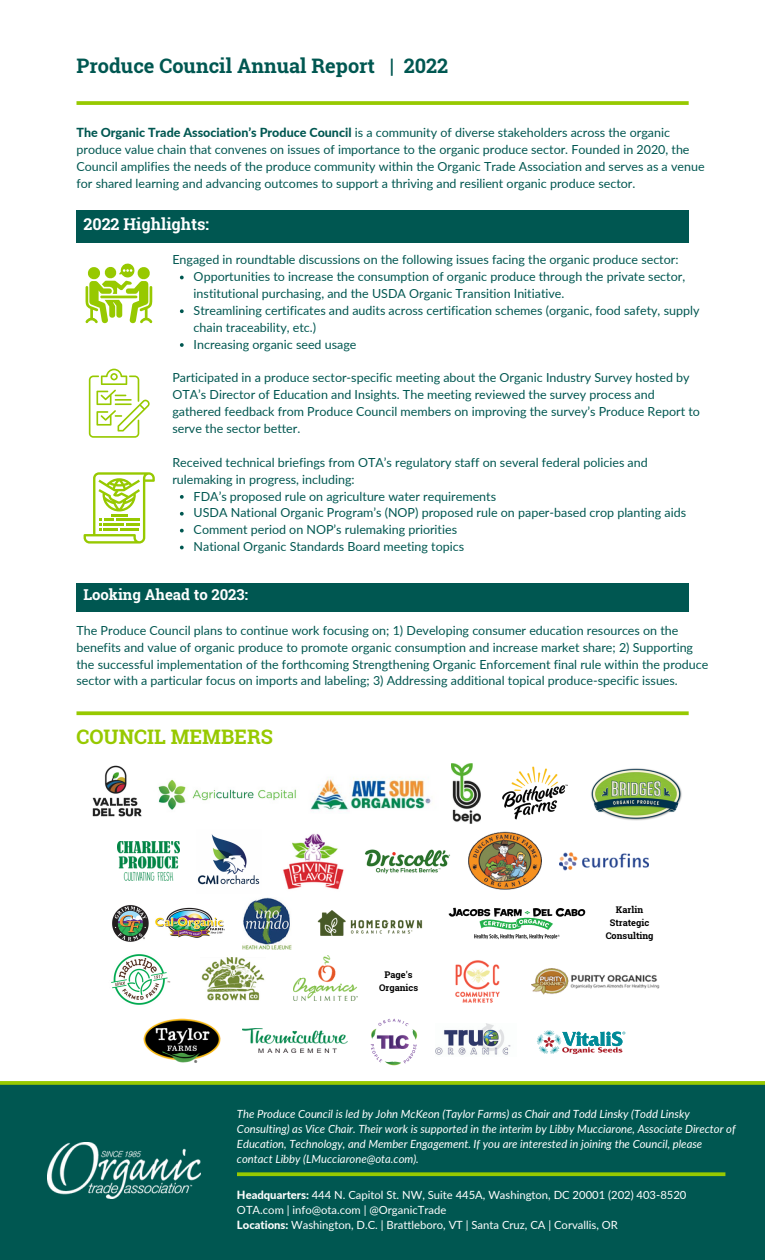
<style>
.page{position:relative;width:765px;height:1260px;background:#fff}
.page>*{position:absolute;margin:0;border:0;box-sizing:border-box;transform-origin:0 0}
.t1{font:700 20px "Roboto Slab";color:#005751}
.t2{font:700 20px "Roboto Slab";color:#97c900}
.t3{font:700 16.25px "Roboto Slab";color:#fff}
.t4{font:700 15px "Roboto Slab";color:#fff}
.t5{font:12.5px/16.9px "Lato";color:#005751}
.t6{font:italic 11.25px/15px "Lato";color:#fff}
.t7{font:11.25px/15px "Lato";color:#fff}
.t8{font:700 9.25px/12.8px "Roboto Slab";color:#000;text-align:center}
.s1{font-weight:800}
</style>
<div class="page">
<svg style="left:76px;top:101px;width:613px;height:4px;background:#9dcc0f"></svg>
<div style="left:76px;top:211px;width:612px;height:31px;background:#005751"></div>
<div style="left:76px;top:583px;width:612px;height:28px;background:#005751"></div>
<div style="left:0;top:1083px;width:765px;height:177px;background:#005751"></div>
<svg style="left:76px;top:711px;width:613px;height:4px;background:#a0ce18"></svg>
<img style="left:47px;top:1143px;width:154px;height:55px">
<svg style="left:237px;top:1172px;width:488px;height:4px;background:#89be07"></svg>
<img style="left:117px;top:842px;width:62px;height:38px">
<img style="left:197px;top:834px;width:63px;height:51px">
<img style="left:283px;top:833px;width:61px;height:57px">
<img style="left:365px;top:849px;width:85px;height:25px">
<img style="left:469px;top:831px;width:73px;height:59px">
<img style="left:560px;top:852px;width:89px;height:19px">
<img style="left:112px;top:905px;width:112px;height:37px">
<img style="left:242px;top:897px;width:50px;height:52px">
<img style="left:317px;top:910px;width:106px;height:26px">
<img style="left:448px;top:907px;width:138px;height:33px">
<img style="left:143px;top:1018px;width:78px;height:45px">
<img style="left:242px;top:1028px;width:105px;height:24px">
<img style="left:436px;top:1024px;width:75px;height:31px">
<svg style="left:537px;top:1030px;width:88px;height:24px"></svg>
<img style="left:370px;top:1018px;width:48px;height:48px">
<svg style="left:0;top:1081px;width:765px;height:4px;background:#91c407"></svg>
<img style="left:111px;top:954px;width:60px;height:51px">
<img style="left:201px;top:957px;width:64px;height:43px">
<img style="left:455px;top:960px;width:45px;height:43px">
<img style="left:532px;top:968px;width:127px;height:27px">
<img style="left:293px;top:955px;width:64px;height:45px">
<img style="left:92px;top:765px;width:50px;height:52px">
<img style="left:158px;top:779px;width:138px;height:31px">
<img style="left:310px;top:777px;width:121px;height:34px">
<img style="left:452px;top:763px;width:29px;height:60px">
<img style="left:591px;top:768px;width:91px;height:52px">
<img style="left:502px;top:766px;width:66px;height:54px">
<svg style="left:85px;top:263px;width:67px;height:61px"></svg>
<svg style="left:89px;top:369px;width:61px;height:69px"></svg>
<svg style="left:84px;top:472px;width:71px;height:72px"></svg>
<svg style="left:180px;top:276px;width:4px;height:3px"></svg>
<svg style="left:180px;top:309px;width:4px;height:4px"></svg>
<svg style="left:180px;top:343px;width:4px;height:4px"></svg>
<svg style="left:180px;top:495px;width:4px;height:4px"></svg>
<svg style="left:180px;top:512px;width:4px;height:4px"></svg>
<svg style="left:180px;top:529px;width:4px;height:3px"></svg>
<svg style="left:180px;top:546px;width:4px;height:3px"></svg>
<h1 class="t1" style="left:76px;top:52px;width:373px">Produce Council Annual Report | 2022</h1>
<p class="t5" style="left:76px;top:124px;width:630px"><span class="s1">The Organic Trade Association’s Produce Council</span> is a community of diverse stakeholders across the organic produce value chain that convenes on issues of importance to the organic produce sector. Founded in 2020, the Council amplifies the needs of the produce community within the Organic Trade Association and serves as a venue for shared learning and advancing outcomes to support a thriving and resilient organic produce sector.</p>
<h2 class="t3" style="left:83px;top:213px;width:127px">2022 Highlights:</h2>
<p class="t5" style="left:194px;top:268px;width:507px">Opportunities to increase the consumption of organic produce through the private sector, institutional purchasing, and the USDA Organic Transition Initiative.<br>Streamlining certificates and audits across certification schemes (organic, food safety, supply chain traceability, etc.)<br>Increasing organic seed usage</p>
<p class="t5" style="left:172px;top:251px;width:508px">Engaged in roundtable discussions on the following issues facing the organic produce sector:</p>
<p class="t5" style="left:172px;top:369px;width:529px">Participated in a produce sector-specific meeting about the Organic Industry Survey hosted by OTA’s Director of Education and Insights. The meeting reviewed the survey process and gathered feedback from Produce Council members on improving the survey’s Produce Report to serve the sector better.</p>
<p class="t5" style="left:172px;top:454px;width:477px">Received technical briefings from OTA’s regulatory staff on several federal policies and rulemaking in progress, including:</p>
<p class="t5" style="left:194px;top:487px;width:494px">FDA’s proposed rule on agriculture water requirements<br>USDA National Organic Program’s (NOP) proposed rule on paper-based crop planting aids Comment period on NOP’s rulemaking priorities<br>National Organic Standards Board meeting topics</p>
<p class="t4" style="left:83px;top:585px;width:166px">Looking Ahead to 2023:</p>
<p class="t5" style="left:76px;top:622px;width:633px">The Produce Council plans to continue work focusing on; 1) Developing consumer education resources on the benefits and value of organic produce to promote organic consumption and increase market share; 2) Supporting the successful implementation of the forthcoming Strengthening Organic Enforcement final rule within the produce sector with a particular focus on imports and labeling; 3) Addressing additional topical produce-specific issues.</p>
<h1 class="t2" style="left:76px;top:723px;width:198px">COUNCIL MEMBERS</h1>
<p class="t8" style="left:379px;top:968px;width:41px">Page's<br>Organics</p>
<p class="t8" style="left:606px;top:903px;width:49px">Karlin<br>Strategic<br>Consulting</p>
<p class="t6" style="left:237px;top:1106px;width:500px">The Produce Council is led by John McKeon (Taylor Farms) as Chair and Todd Linsky (Todd Linsky Consulting) as Vice Chair. Their work is supported in the interim by Libby Mucciarone, Associate Director of Education, Technology, and Member Engagement. If you are interested in joining the Council, please contact Libby (LMucciarone@ota.com).</p>
<p class="t7" style="left:237px;top:1187px;width:451px"><span class="s1">Headquarters:</span> 444 N. Capitol St. NW, Suite 445A, Washington, DC 20001 (202) 403-8520<br>OTA.com | info@ota.com | @OrganicTrade<br><span class="s1">Locations:</span> Washington, D.C. | Brattleboro, VT | Santa Cruz, CA | Corvallis, OR</p>
</div>
